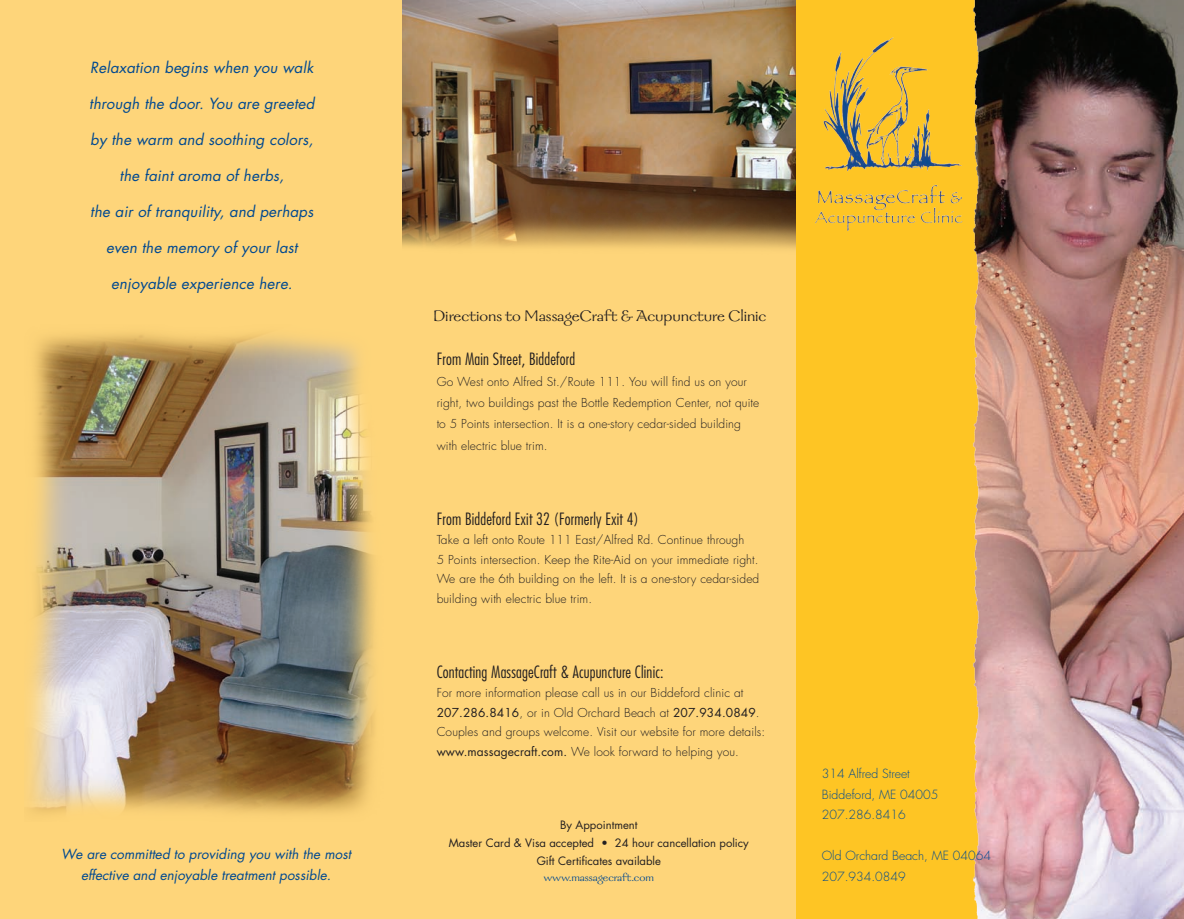
<style>
.page{position:relative;width:1184px;height:919px;background:#fff}
.page>*{position:absolute;margin:0;border:0;box-sizing:border-box;transform-origin:0 0}
.t1{font:17.25px "Galahad";color:#231f20}
.t2{font:300 condensed 16.5px "Futura";letter-spacing:.01em;color:#231f20}
.t3{font:italic 15px "Futura";letter-spacing:.01em;color:#014990}
.t4{font:italic 13.5px/21px "Futura";color:#014990;text-align:center}
.t5{font:300 12.3px/20.4px "Futura";color:#014990}
.t6{font:300 12px/19.5px "Futura";letter-spacing:.01em;color:#231f20}
.t7{font:12px "Galahad";color:#014990}
.t8{font:11.25px/18px "Futura";color:#231f20;text-align:center}
.s1{font-weight:400}
.s2{font-weight:300}
</style>
<div class="page">
<div style="left:0;top:0;width:797px;height:918px;background:#fed57a"></div>
<img style="left:402px;top:0;width:394px;height:249px">
<img style="left:992px;top:0;width:192px;height:918px">
<img style="left:796px;top:0;width:196px;height:918px">
<img style="left:814px;top:37px;width:148px;height:194px">
<img style="left:29px;top:333px;width:346px;height:480px">
<p class="t3" style="left:90px;top:57px;width:225px">Relaxation begins when you walk</p>
<p class="t3" style="left:89px;top:93px;width:226px">through the door. You are greeted</p>
<p class="t3" style="left:90px;top:129px;width:224px">by the warm and soothing colors,</p>
<p class="t3" style="left:120px;top:165px;width:166px">the faint aroma of herbs,</p>
<p class="t3" style="left:90px;top:201px;width:224px">the air of tranquility, and perhaps</p>
<p class="t3" style="left:106px;top:237px;width:193px">even the memory of your last</p>
<p class="t3" style="left:111px;top:273px;width:183px">enjoyable experience here.</p>
<p class="t4" style="left:61px;top:842px;width:291px">We are committed to providing you with the most effective and enjoyable treatment possible.</p>
<h1 class="t1" style="left:433px;top:307px;width:335px">Directions to MassageCraft &amp; Acupuncture Clinic</h1>
<h2 class="t2" style="left:436px;top:349px;width:140px">From Main Street, Biddeford</h2>
<p class="t6" style="left:436px;top:371px;width:324px;line-height:21px">Go West onto Alfred St./Route 111. You will find us on your right, two buildings past the Bottle Redemption Center, not quite to 5 Points intersection. It is a one-story cedar-sided building with electric blue trim.</p>
<h2 class="t2" style="left:436px;top:508px;width:203px">From Biddeford Exit 32 (Formerly Exit 4)</h2>
<p class="t6" style="left:436px;top:530px;width:324px">Take a left onto Route 111 East/Alfred Rd. Continue through<br>5 Points intersection. Keep the Rite-Aid on your immediate right.<br>We are the 6th building on the left. It is a one-story cedar-sided building with electric blue trim.</p>
<h2 class="t2" style="left:436px;top:661px;width:228px">Contacting MassageCraft &amp; Acupuncture Clinic:</h2>
<p class="t6" style="left:436px;top:683px;width:330px">For more information please call us in our Biddeford clinic at <span class="s1">207.286.8416</span>, or in Old Orchard Beach at <span class="s1">207.934.0849</span>.<br>Couples and groups welcome. Visit our website for more details: <span class="s1">www.massagecraft.com.</span> We look forward to helping you.</p>
<p class="t8" style="left:449px;top:815px;width:301px">By Appointment<br>Master Card &amp; Visa accepted <span class="s2">•</span> 24 hour cancellation policy<br>Gift Certificates available</p>
<p class="t7" style="left:544px;top:871px;width:111px">www.massagecraft.com</p>
<p class="t5" style="left:821px;top:763px;width:118px">314 Alfred Street<br>Biddeford, ME 04005<br>207.286.8416</p>
<p class="t5" style="left:821px;top:845px;width:171px">Old Orchard Beach, ME 04064<br>207.934.0849</p>
</div>
